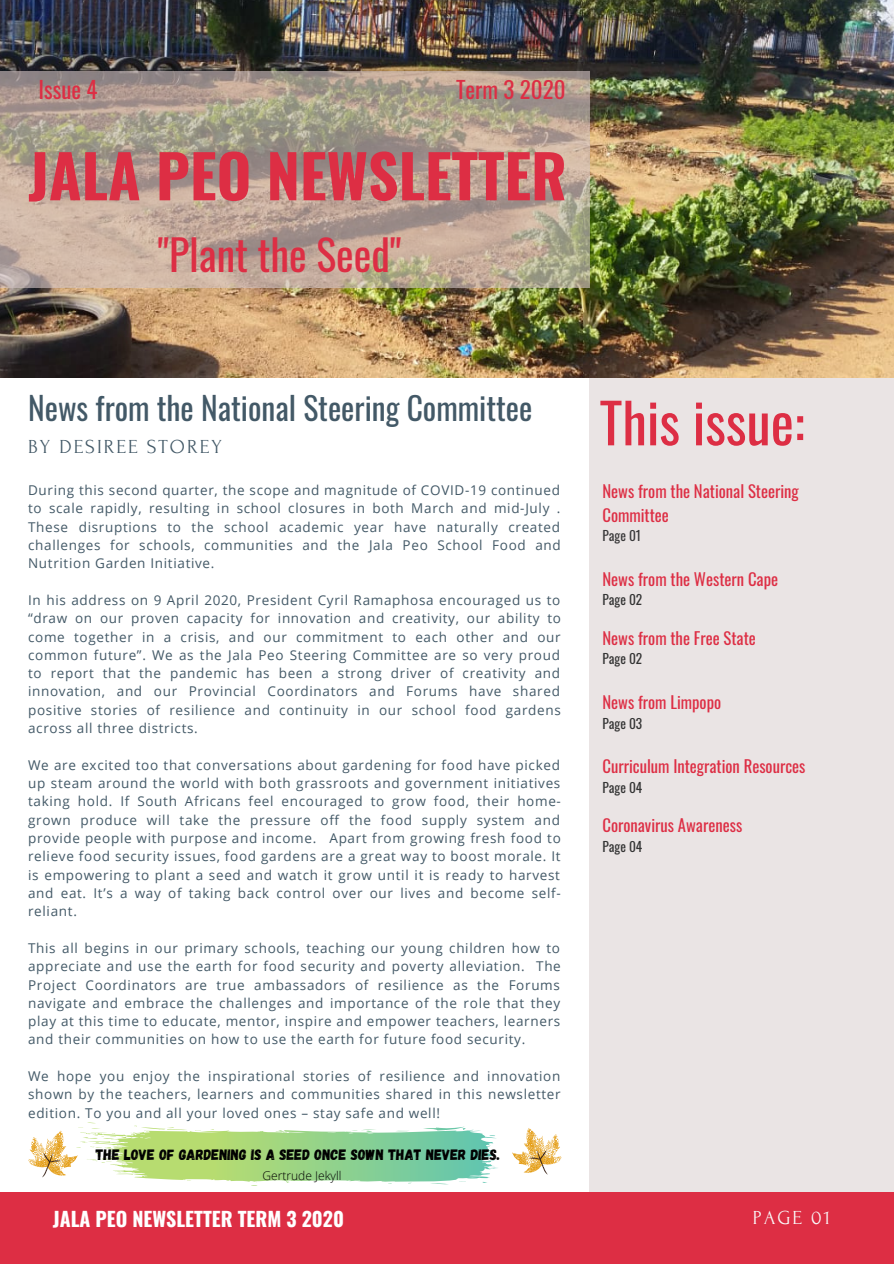
<style>
.page{position:relative;width:894px;height:1264px;background:#fff}
.page>*{position:absolute;margin:0;border:0;box-sizing:border-box;transform-origin:0 0}
.t1{font:700 59.4px "Oswald";color:#dd2e44}
.t2{font:55.05px "Oswald";color:#dd2e44}
.t3{font:41.85px "Oswald";color:#dd2e44}
.t4{font:31.5px "Oswald";color:#435967}
.t5{font:22.95px "Oswald";color:#dd2e44}
.t6{font:700 19.8px "Oswald";color:#fff}
.t7{font:19.8px "Forum";letter-spacing:.1em;color:#435967}
.t8{font:19.8px "Forum";letter-spacing:.1em;color:#fafafa}
.t9{font:16.65px/23.2px "Oswald";color:#dd2e44}
.t10{font:15px "Gagalin";color:#000}
.t11{font:13.5px/18.3px "Open Sans";letter-spacing:.05em;color:#435967;text-align:justify}
.t12{font:13.35px "Oswald";color:#343434}
.t13{font:13.35px "Oswald";color:#393839}
.t14{font:300 12px "Open Sans";color:#000}
</style>
<div class="page">
<div style="left:589px;top:362px;width:304px;height:844px;background:#eae4e4"></div>
<img style="left:0;top:0;width:893px;height:377px">
<svg style="left:0;top:71px;width:589px;height:216px;background:#b4a394"></svg>
<div style="left:0;top:1192px;width:893px;height:71px;background:#dd2e44"></div>
<svg style="left:512px;top:1128px;width:49px;height:46px"></svg>
<svg style="left:28px;top:1122px;width:470px;height:64px"></svg>
<h3 class="t5" style="left:38px;top:72px;width:61px">Issue 4</h3>
<h3 class="t5" style="left:456px;top:72px;width:111px">Term 3 2020</h3>
<h1 class="t1" style="left:28px;top:129px;width:540px">JALA PEO NEWSLETTER</h1>
<h3 class="t3" style="left:158px;top:222px;width:245px">"Plant the Seed"</h3>
<h3 class="t4" style="left:28px;top:383px;width:506px">News from the National Steering Committee</h3>
<h3 class="t7" style="left:28px;top:436px;width:195px">BY DESIREE STOREY</h3>
<p class="t11" style="left:28px;top:480px;width:534px">During this second quarter, the scope and magnitude of COVID-19 continued to scale rapidly, resulting in school closures in both March and mid-July .<br>These disruptions to the school academic year have naturally created challenges for schools, communities and the Jala Peo School Food and Nutrition Garden Initiative.</p>
<p class="t11" style="left:28px;top:590px;width:534px">In his address on 9 April 2020, President Cyril Ramaphosa encouraged us to “draw on our proven capacity for innovation and creativity, our ability to come together in a crisis, and our commitment to each other and our common future”. We as the Jala Peo Steering Committee are so very proud to report that the pandemic has been a strong driver of creativity and innovation, and our Provincial Coordinators and Forums have shared positive stories of resilience and continuity in our school food gardens across all three districts.</p>
<p class="t11" style="left:28px;top:755px;width:534px">We are excited too that conversations about gardening for food have picked up steam around the world with both grassroots and government initiatives taking hold. If South Africans feel encouraged to grow food, their home&shy;grown produce will take the pressure off the food supply system and provide people with purpose and income. Apart from growing fresh food to relieve food security issues, food gardens are a great way to boost morale. It is empowering to plant a seed and watch it grow until it is ready to harvest and eat. It’s a way of taking back control over our lives and become self&shy;reliant.</p>
<p class="t11" style="left:28px;top:938px;width:534px">This all begins in our primary schools, teaching our young children how to appreciate and use the earth for food security and poverty alleviation. The Project Coordinators are true ambassadors of resilience as the Forums navigate and embrace the challenges and importance of the role that they play at this time to educate, mentor, inspire and empower teachers, learners and their communities on how to use the earth for future food security.</p>
<p class="t11" style="left:28px;top:1066px;width:534px">We hope you enjoy the inspirational stories of resilience and innovation shown by the teachers, learners and communities shared in this newsletter edition. To you and all your loved ones – stay safe and well!</p>
<p class="t10" style="left:96px;top:1144px;width:405px">THE LOVE OF GARDENING IS A SEED ONCE SOWN THAT NEVER DIES.</p>
<p class="t14" style="left:262px;top:1166px;width:80px">Gertrude Jekyll</p>
<h2 class="t2" style="left:599px;top:379px;width:207px">This issue:</h2>
<p class="t9" style="left:602px;top:479px;width:198px">News from the National Steering<br>Committee</p>
<p class="t13" style="left:602px;top:525px;width:40px">Page 01</p>
<p class="t9" style="left:602px;top:566px;width:177px">News from the Western Cape</p>
<p class="t12" style="left:602px;top:589px;width:41px">Page 02</p>
<p class="t9" style="left:602px;top:625px;width:155px">News from the Free State</p>
<p class="t12" style="left:602px;top:648px;width:41px">Page 02</p>
<p class="t9" style="left:602px;top:689px;width:120px">News from Limpopo</p>
<p class="t12" style="left:602px;top:712px;width:41px">Page 03</p>
<p class="t9" style="left:602px;top:754px;width:204px">Curriculum Integration Resources</p>
<p class="t12" style="left:602px;top:777px;width:41px">Page 04</p>
<p class="t9" style="left:602px;top:813px;width:141px">Coronavirus Awareness</p>
<p class="t12" style="left:602px;top:835px;width:41px">Page 04</p>
<h3 class="t6" style="left:53px;top:1203px;width:292px">JALA PEO NEWSLETTER TERM 3 2020</h3>
<h3 class="t8" style="left:752px;top:1207px;width:79px">PAGE 01</h3>
</div>
